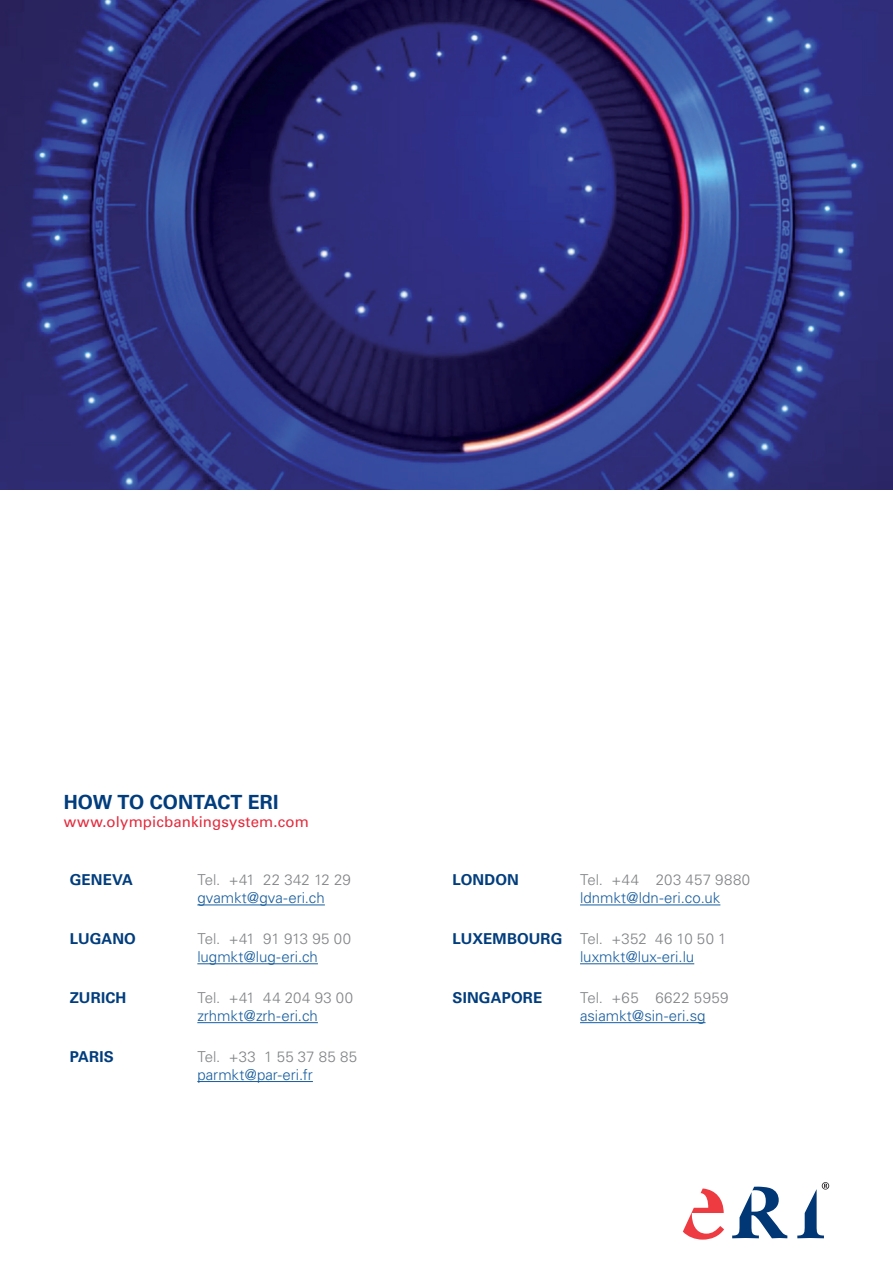
<style>
.page{position:relative;width:893px;height:1263px;background:#fff}
.page>*{position:absolute;margin:0;border:0;box-sizing:border-box;transform-origin:0 0}
.t1{font:700 19.5px "Univers LT Std";color:#013d7d}
.t2{font:300 15px/18px "Univers LT Std";color:#175d9e}
.t3{font:300 15px "Univers LT Std";letter-spacing:.015em;color:#808285}
.t4{font:700 15px "Univers LT Std";letter-spacing:.01em;color:#013d7d}
.t5{font:15px "Univers LT Std";letter-spacing:.01em;color:#e42a3c}
.t6{font:300 15px "Univers LT Std";letter-spacing:-.01em;color:#808285}
.s1{font-weight:700;color:#013d7d}
.s2{color:#808285}
</style>
<div class="page">
<svg style="left:732px;top:1186px;width:55px;height:52px"></svg>
<svg style="left:683px;top:1188px;width:41px;height:51px"></svg>
<svg style="left:797px;top:1182px;width:32px;height:56px"></svg>
<img style="left:0;top:0;width:893px;height:490px">
<hr style="left:197px;top:904px;width:128px;height:1px;background:#175d9e">
<hr style="left:580px;top:904px;width:140px;height:1px;background:#175d9e">
<hr style="left:197px;top:963px;width:121px;height:1px;background:#175d9e">
<hr style="left:580px;top:963px;width:114px;height:1px;background:#175d9e">
<hr style="left:197px;top:1022px;width:121px;height:1px;background:#175d9e">
<hr style="left:580px;top:1022px;width:125px;height:1px;background:#175d9e">
<hr style="left:197px;top:1081px;width:116px;height:1px;background:#175d9e">
<h1 class="t1" style="left:64px;top:790px;width:216px">HOW TO CONTACT ERI</h1>
<p class="t5" style="left:64px;top:812px;width:247px">www.olympicbankingsystem.com</p>
<p class="t4" style="left:70px;top:871px;width:65px">GENEVA</p>
<p class="t3" style="left:197px;top:871px;width:155px">Tel. +41 22 342 12 29</p>
<p class="t2" style="left:197px;top:889px;width:129px">gvamkt@gva-eri.ch</p>
<p class="t4" style="left:70px;top:930px;width:68px">LUGANO</p>
<p class="t6" style="left:197px;top:930px;width:155px">Tel. +41 91 913 95 00</p>
<p class="t2" style="left:197px;top:948px;width:122px">lugmkt@lug-eri.ch</p>
<p class="t4" style="left:70px;top:989px;width:58px">ZURICH</p>
<p class="t3" style="left:197px;top:989px;width:157px">Tel. +41 44 204 93 00</p>
<p class="t2" style="left:197px;top:1007px;width:122px">zrhmkt@zrh-eri.ch</p>
<p class="t4" style="left:70px;top:1048px;width:46px">PARIS</p>
<p class="t3" style="left:197px;top:1048px;width:161px">Tel. +33 1 55 37 85 85</p>
<p class="t2" style="left:197px;top:1066px;width:117px">parmkt@par-eri.fr</p>
<p class="t4" style="left:452px;top:871px;width:68px">LONDON</p>
<p class="t3" style="left:580px;top:871px;width:172px">Tel. +44 203 457 9880</p>
<p class="t2" style="left:580px;top:889px;width:142px">ldnmkt@ldn-eri.co.uk</p>
<p class="t2" style="left:580px;top:930px;width:148px;text-indent:-128px"><span class="s1">LUXEMBOURG</span> <span class="s2">Tel. +352 46 10 50 1 </span>luxmkt@lux-eri.lu</p>
<p class="t4" style="left:452px;top:989px;width:91px">SINGAPORE</p>
<p class="t3" style="left:580px;top:989px;width:150px">Tel. +65 6622 5959</p>
<p class="t2" style="left:580px;top:1007px;width:127px">asiamkt@sin-eri.sg</p>
</div>
